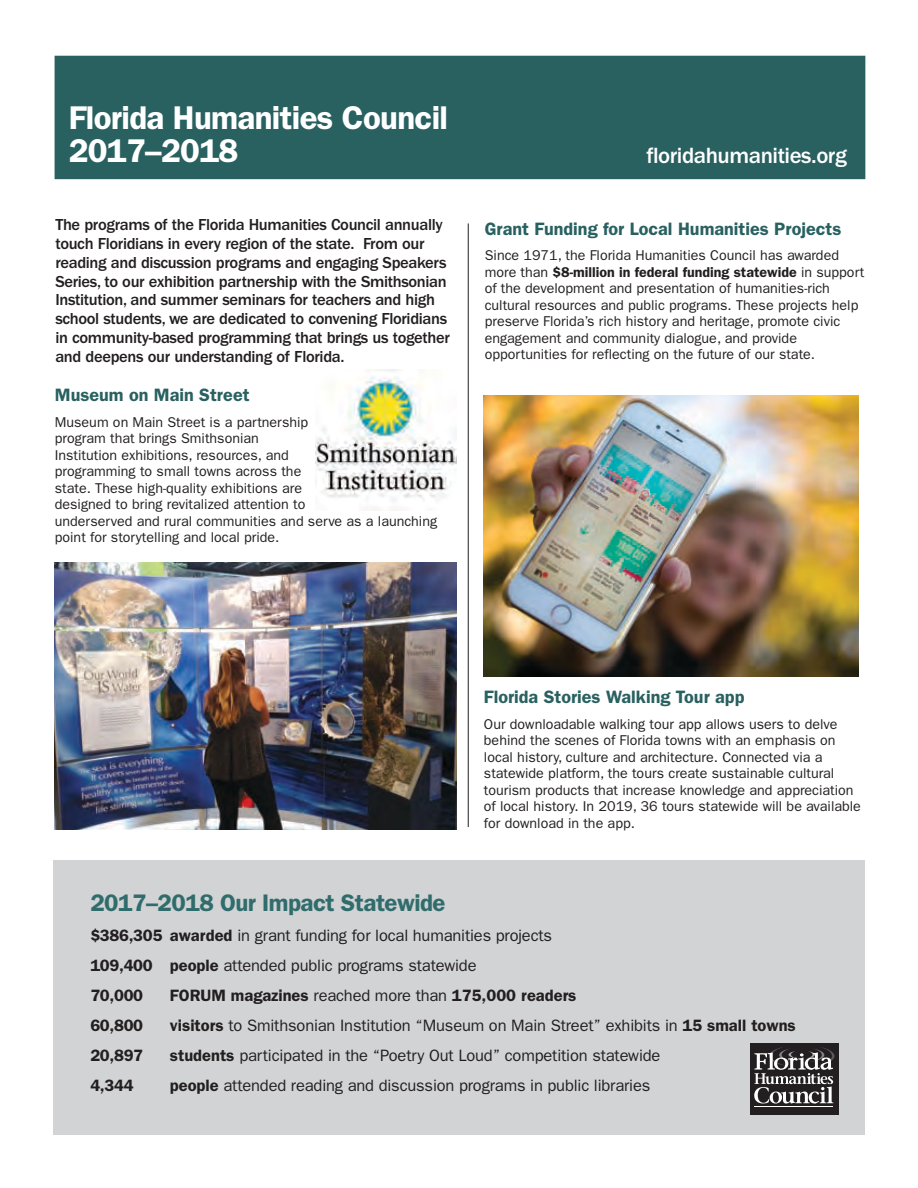
<style>
.page{position:relative;width:918px;height:1188px;background:#fff}
.page>*{position:absolute;margin:0;border:0;box-sizing:border-box;transform-origin:0 0}
.t1{font:600 33px/33.6px "Franklin Gothic";letter-spacing:-.02em;color:#fff}
.t2{font:600 24px "Franklin Gothic";letter-spacing:-.02em;color:#316c6c}
.t3{font:500 22.8px "Franklin Gothic";letter-spacing:-.02em;color:#fff}
.t4{font:600 18px "Franklin Gothic";color:#296060}
.t5{font:500 16.5px/18.8px "Franklin Gothic";letter-spacing:-.02em;color:#231f20}
.t6{font:16.5px/30px "Franklin Gothic";letter-spacing:-.01em;color:#231f20}
.t7{font:600 16.5px "Franklin Gothic";color:#231f20}
.t8{font:14.25px/16.5px "Franklin Gothic";color:#231f20}
.s1{font-weight:600}
.s2{font-weight:400}
</style>
<div class="page">
<div style="left:55px;top:56px;width:810px;height:123px;background:#296060"></div>
<div style="left:53px;top:860px;width:812px;height:275px;background:#d1d3d4"></div>
<img style="left:315px;top:369px;width:142px;height:142px">
<img style="left:54px;top:562px;width:403px;height:267px">
<hr style="left:468px;top:223px;width:1px;height:604px;background:#231f20">
<img style="left:484px;top:395px;width:374px;height:282px">
<div style="left:750px;top:1044px;width:88px;height:71px;background:#231f20"></div>
<svg style="left:754px;top:1047px;width:81px;height:57px"></svg>
<hr style="left:755px;top:1106px;width:78px;height:1px;background:#fff">
<h1 class="t1" style="left:69px;top:100px;width:381px">Florida Humanities Council<br>2017–2018</h1>
<p class="t5" style="left:55px;top:216px;width:396px">The programs of the Florida Humanities Council annually touch Floridians in every region of the state. From our reading and discussion programs and engaging Speakers Series, to our exhibition partnership with the Smithsonian Institution, and summer seminars for teachers and high school students, we are dedicated to convening Floridians in community-based programming that brings us together and deepens our understanding of Florida.</p>
<p class="t4" style="left:55px;top:384px;width:196px">Museum on Main Street</p>
<p class="t8" style="left:55px;top:413px;width:384px">Museum on Main Street is a partnership<br>program that brings Smithsonian<br>Institution exhibitions, resources, and<br>programming to small towns across the<br>state. These high-quality exhibitions are<br>designed to bring revitalized attention to<br>underserved and rural communities and serve as a launching point for storytelling and local pride.</p>
<h3 class="t3" style="left:646px;top:143px;width:202px">floridahumanities.org</h3>
<p class="t4" style="left:485px;top:218px;width:358px">Grant Funding for Local Humanities Projects</p>
<p class="t8" style="left:485px;top:247px;width:381px">Since 1971, the Florida Humanities Council has awarded more than <span class="s1">$8-million in federal funding statewide</span> in support of the development and presentation of humanities-rich cultural resources and public programs. These projects help preserve Florida’s rich history and heritage, promote civic engagement and community dialogue, and provide opportunities for reflecting on the future of our state.</p>
<p class="t4" style="left:484px;top:687px;width:262px">Florida Stories Walking Tour app</p>
<p class="t8" style="left:484px;top:716px;width:378px">Our downloadable walking tour app allows users to delve behind the scenes of Florida towns with an emphasis on local history, culture and architecture. Connected via a statewide platform, the tours create sustainable cultural tourism products that increase knowledge and appreciation of local history. In 2019, 36 tours statewide will be available for download in the app.</p>
<h2 class="t2" style="left:90px;top:889px;width:357px">2017–2018 Our Impact Statewide</h2>
<p class="t6" style="left:90px;top:920px;width:463px"><span class="s1">$386,305 awarded</span> in grant funding for local humanities projects<br><span class="s1">109,400 people</span> attended public programs statewide<br><span class="s1">70,000</span></p>
<p class="t7" style="left:170px;top:986px;width:408px">FORUM magazines <span class="s2">reached more than</span> 175,000 readers</p>
<p class="t7" style="left:90px;top:1016px;width:54px">60,800</p>
<p class="t6" style="left:170px;top:1010px;width:628px"><span class="s1">visitors</span> to Smithsonian Institution “Museum on Main Street” exhibits in <span class="s1">15 small towns</span></p>
<p class="t7" style="left:90px;top:1046px;width:54px">20,897</p>
<p class="t6" style="left:170px;top:1040px;width:492px"><span class="s1">students</span> participated in the “Poetry Out Loud” competition statewide</p>
<p class="t7" style="left:90px;top:1076px;width:45px">4,344</p>
<p class="t6" style="left:170px;top:1070px;width:482px"><span class="s1">people</span> attended reading and discussion programs in public libraries</p>
</div>
